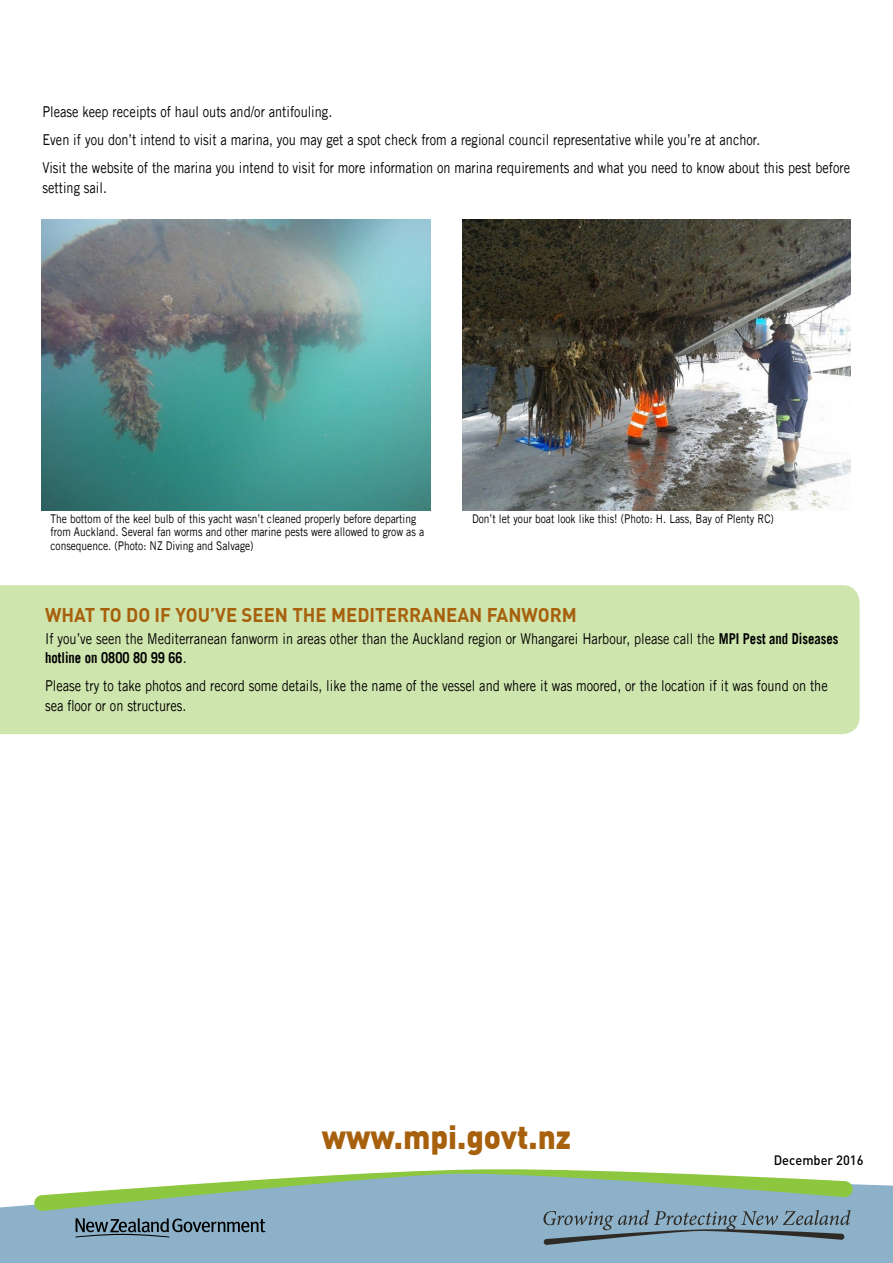
<style>
.page{position:relative;width:893px;height:1263px;background:#fff}
.page>*{position:absolute;margin:0;border:0;box-sizing:border-box;transform-origin:0 0}
.t1{font:900 33px "DIN";color:#a7600c;scale:.95 1}
.t2{font:700 19.5px "DIN";color:#a7600c;scale:.95 1}
.t3{font:15px/28px "Trade Gothic LT Std";color:#000;scale:.85 1}
.t4{font:500 13.5px "DINOT";color:#000;scale:.95 1}
.t5{font:12px/13.5px "Trade Gothic LT Std";color:#000;scale:.85 1}
.s1{font-weight:700}
</style>
<div class="page">
<div style="left:0;top:585px;width:860px;height:150px;background:#cfe5ae"></div>
<div style="left:0;top:1184px;width:893px;height:79px;background:#8cb1c8"></div>
<svg style="left:34px;top:1169px;width:819px;height:76px;background:#93b5b3"></svg>
<img style="left:463px;top:220px;width:387px;height:290px">
<img style="left:42px;top:220px;width:388px;height:290px">
<p class="t3" style="left:43px;top:98px;width:951px">Please keep receipts of haul outs and/or antifouling.<br>Even if you don’t intend to visit a marina, you may get a spot check from a regional council representative while you’re at anchor.<br>Visit the website of the marina you intend to visit for more information on marina requirements and what you need to know about this pest before</p>
<p class="t3" style="left:43px;top:173px;width:77px">setting sail.</p>
<p class="t5" style="left:50px;top:512px;width:432px">The bottom of the keel bulb of this yacht wasn’t cleaned properly before departing</p>
<p class="t5" style="left:472px;top:512px;width:357px">Don’t let your boat look like this! (Photo: H. Lass, Bay of Plenty RC)</p>
<p class="t5" style="left:50px;top:525px;width:441px">from Auckland. Several fan worms and other marine pests were allowed to grow as a consequence. (Photo: NZ Diving and Salvage)</p>
<h2 class="t2" style="left:45px;top:602px;width:30px">WHAT</h2>
<h2 class="t2" style="left:100px;top:602px;width:163px">TO DO IF YOU’VESEEN</h2>
<h2 class="t2" style="left:292px;top:602px;width:13px">THE</h2>
<h2 class="t2" style="left:331px;top:602px;width:29px">MEDITERRANEAN</h2>
<h2 class="t2" style="left:487px;top:602px;width:15px">FANWORM</h2>
<p class="t3" style="left:45px;top:628px;width:935px;line-height:19.5px">If you’ve seen the Mediterranean fanworm in areas other than the Auckland region or Whangarei Harbour, please call the <span class="s1">MPI Pest and Diseases hotline on 0800 80 99 66</span>.</p>
<p class="t3" style="left:45px;top:676px;width:922px;line-height:19.5px">Please try to take photos and record some details, like the name of the vessel and where it was moored, or the location if it was found on the sea floor or on structures.</p>
<h1 class="t1" style="left:322px;top:1114px;width:264px">www.mpi.govt.nz</h1>
<p class="t4" style="left:774px;top:1151px;width:96px">December 2016</p>
</div>
